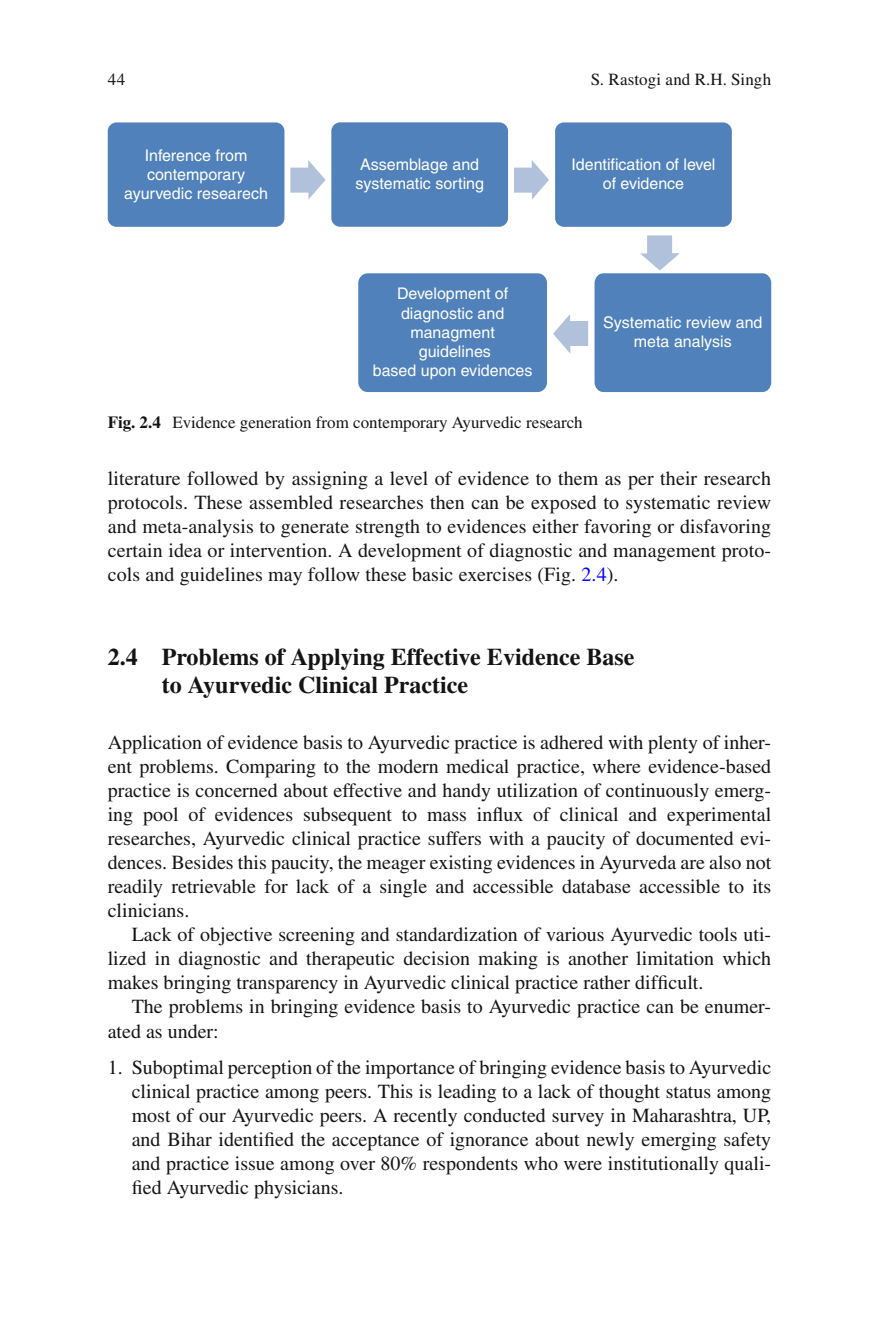
<style>
.page{position:relative;width:879px;height:1333px;background:#fff}
.page>*{position:absolute;margin:0;border:0;box-sizing:border-box;transform-origin:0 0}
.t1{font:700 24px/28px "Times";color:#131413}
.t2{font:20px/24px "Times";color:#131413;text-align:justify}
.t3{font:17px "Times";color:#131413}
.t4{font:16px/19.2px "Helvetica";color:#fff;text-align:center}
.s1{font-weight:700}
.s2{color:#00f}
</style>
<div class="page">
<svg style="left:290px;top:160px;width:35px;height:40px"></svg>
<svg style="left:514px;top:160px;width:35px;height:40px"></svg>
<svg style="left:640px;top:235px;width:40px;height:35px"></svg>
<svg style="left:553px;top:314px;width:35px;height:40px"></svg>
<div style="left:108px;top:122px;width:176px;height:105px;background:#5081bb;border-radius:9px"></div>
<div style="left:331px;top:122px;width:177px;height:105px;background:#5081bb;border-radius:9px"></div>
<div style="left:555px;top:122px;width:177px;height:105px;background:#5081bb;border-radius:9px"></div>
<div style="left:358px;top:273px;width:189px;height:119px;background:#5081bb;border-radius:10px"></div>
<div style="left:594px;top:273px;width:177px;height:119px;background:#5081bb;border-radius:9px"></div>
<p class="t3" style="left:108px;top:73px;width:19px">44</p>
<p class="t3" style="left:591px;top:73px;width:182px">S. Rastogi and R.H. Singh</p>
<p class="t4" style="left:124px;top:147px;width:145px">Inference from contemporary ayurvedic researech</p>
<p class="t4" style="left:355px;top:156px;width:130px">Assemblage and systematic sorting</p>
<p class="t4" style="left:571px;top:156px;width:146px">Identification of level of evidence</p>
<p class="t4" style="left:373px;top:285px;width:161px">Development of diagnostic and managment guidelines<br>based upon evidences</p>
<p class="t3" style="left:108px;top:415px;width:476px"><span class="s1">Fig. 2.4</span> Evidence generation from contemporary Ayurvedic research</p>
<p class="t4" style="left:603px;top:314px;width:161px">Systematic review and meta analysis</p>
<p class="t2" style="left:108px;top:468px;width:665px">literature followed by assigning a level of evidence to them as per their research protocols. These assembled researches then can be exposed to systematic review and meta-analysis to generate strength to evidences either favoring or disfavoring certain idea or intervention. A development of diagnostic and management proto&shy;cols and guidelines may follow these basic exercises (Fig. <span class="s2">2.4</span> ).</p>
<p class="t1" style="left:162px;top:645px;width:474px;text-indent:-54px">2.4 Problems of Applying Effective Evidence Base to Ayurvedic Clinical Practice</p>
<p class="t2" style="left:108px;top:732px;width:665px">Application of evidence basis to Ayurvedic practice is adhered with plenty of inher&shy;ent problems. Comparing to the modern medical practice, where evidence-based practice is concerned about effective and handy utilization of continuously emerg&shy;ing pool of evidences subsequent to mass influx of clinical and experimental researches, Ayurvedic clinical practice suffers with a paucity of documented evi&shy;dences. Besides this paucity, the meager existing evidences in Ayurveda are also not readily retrievable for lack of a single and accessible database accessible to its clinicians.</p>
<p class="t2" style="left:108px;top:924px;width:665px;text-indent:24px">Lack of objective screening and standardization of various Ayurvedic tools uti&shy;lized in diagnostic and therapeutic decision making is another limitation which makes bringing transparency in Ayurvedic clinical practice rather difficult.</p>
<p class="t2" style="left:108px;top:996px;width:665px;text-indent:24px">The problems in bringing evidence basis to Ayurvedic practice can be enumer&shy;ated as under:</p>
<p class="t2" style="left:132px;top:1056px;width:641px;text-indent:-24px">1. Suboptimal perception of the importance of bringing evidence basis to Ayurvedic clinical practice among peers. This is leading to a lack of thought status among most of our Ayurvedic peers. A recently conducted survey in Maharashtra, UP, and Bihar identified the acceptance of ignorance about newly emerging safety and practice issue among over 80% respondents who were institutionally quali&shy;fied Ayurvedic physicians.</p>
</div>
